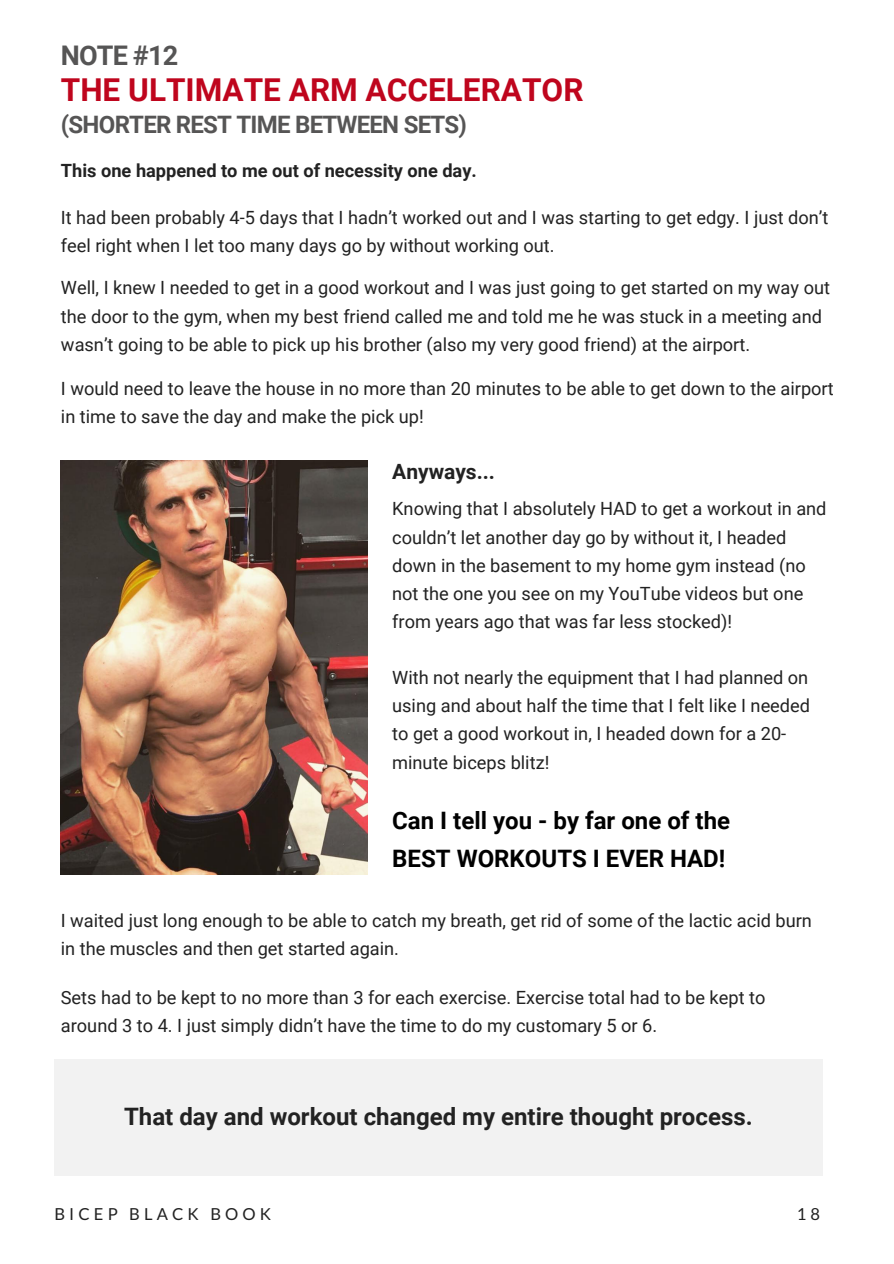
<style>
.page{position:relative;width:894px;height:1264px;background:#fff}
.page>*{position:absolute;margin:0;border:0;box-sizing:border-box;transform-origin:0 0}
.t1{font:700 31.5px "Roboto";color:#bf051d}
.t2{font:700 27px "Roboto";letter-spacing:-.03em;color:#565555}
.t3{font:700 24px "Roboto";color:#222}
.t4{font:700 24px/38.2px "Roboto";color:#000}
.t5{font:700 24px "Roboto";letter-spacing:-.03em;color:#565555}
.t6{font:700 21px "Roboto";color:#222}
.t7{font:18.15px/28.2px "Roboto";color:#222}
.t8{font:700 18.15px "Roboto";color:#222}
.t9{font:16.5px "Lato";letter-spacing:.25em;color:#222}
</style>
<div class="page">
<img style="left:61px;top:461px;width:306px;height:413px">
<div style="left:54px;top:1059px;width:768px;height:116px;background:#f2f2f2"></div>
<h2 class="t2" style="left:61px;top:40px;width:119px">NOTE #12</h2>
<h1 class="t1" style="left:61px;top:72px;width:524px">THE ULTIMATE ARM ACCELERATOR</h1>
<h3 class="t5" style="left:61px;top:110px;width:407px">(SHORTER REST TIME BETWEEN SETS)</h3>
<p class="t8" style="left:61px;top:160px;width:417px">This one happened to me out of necessity one day.</p>
<p class="t7" style="left:61px;top:203px;width:769px">It had been probably 4-5 days that I hadn’t worked out and I was starting to get edgy. I just don’t feel right when I let too many days go by without working out.</p>
<p class="t7" style="left:61px;top:274px;width:770px">Well, I knew I needed to get in a good workout and I was just going to get started on my way out the door to the gym, when my best friend called me and told me he was stuck in a meeting and wasn’t going to be able to pick up his brother (also my very good friend) at the airport.</p>
<p class="t7" style="left:61px;top:374px;width:774px">I would need to leave the house in no more than 20 minutes to be able to get down to the airport in time to save the day and make the pick up!</p>
<p class="t6" style="left:392px;top:460px;width:104px">Anyways...</p>
<p class="t7" style="left:392px;top:495px;width:435px">Knowing that I absolutely HAD to get a workout in and couldn’t let another day go by without it, I headed down in the basement to my home gym instead (no not the one you see on my YouTube videos but one from years ago that was far less stocked)!</p>
<p class="t7" style="left:392px;top:663px;width:419px">With not nearly the equipment that I had planned on using and about half the time that I felt like I needed to get a good workout in, I headed down for a 20- minute biceps blitz!</p>
<h3 class="t4" style="left:392px;top:801px;width:339px">Can I tell you - by far one of the<br>BEST WORKOUTS I EVER HAD!</h3>
<p class="t7" style="left:61px;top:906px;width:752px">I waited just long enough to be able to catch my breath, get rid of some of the lactic acid burn in the muscles and then get started again.</p>
<p class="t7" style="left:61px;top:984px;width:706px">Sets had to be kept to no more than 3 for each exercise. Exercise total had to be kept to around 3 to 4. I just simply didn’t have the time to do my customary 5 or 6.</p>
<h3 class="t3" style="left:124px;top:1102px;width:630px">That day and workout changed my entire thought process.</h3>
<p class="t9" style="left:54px;top:1204px;width:218px">BICEP BLACK BOOK</p>
<p class="t9" style="left:796px;top:1204px;width:25px">18</p>
</div>
